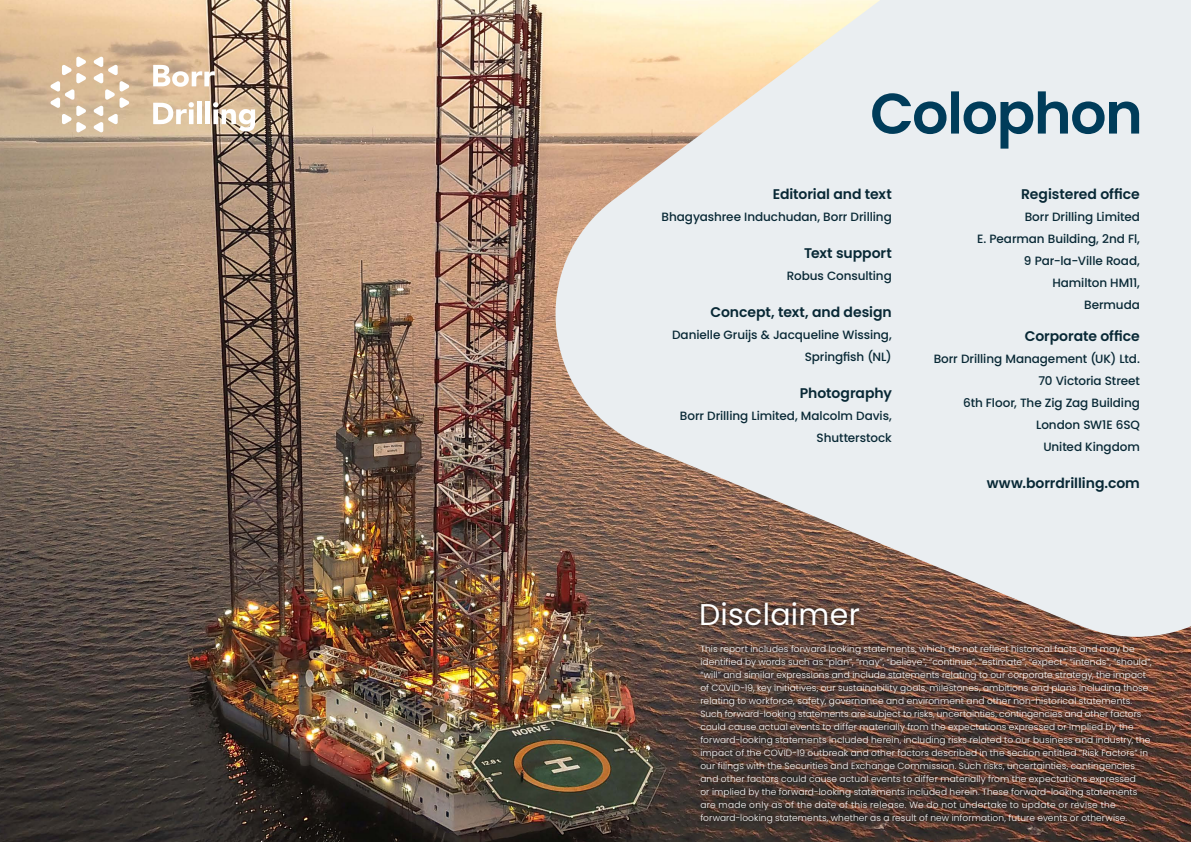
<style>
.page{position:relative;width:1191px;height:842px;background:#fff}
.page>*{position:absolute;margin:0;border:0;box-sizing:border-box;transform-origin:0 0}
.t1{font:30px "Poppins";letter-spacing:.01em;color:#fff}
.t2{font:600 14px "Poppins";letter-spacing:-.005em;color:#082835}
.t3{font:500 12px/22px "Poppins";letter-spacing:-.005em;color:#082835;text-align:right}
.t4{font:300 9px/13px "Poppins";letter-spacing:.01em;color:#fff}
</style>
<div class="page">
<img style="left:0;top:0;width:1191px;height:842px">
<svg style="left:153px;top:65px;width:62px;height:22px"></svg>
<svg style="left:153px;top:102px;width:41px;height:22px"></svg>
<div style="left:197px;top:101px;width:5px;height:23px;background:#fff"></div>
<div style="left:205px;top:101px;width:5px;height:23px;background:#fff"></div>
<svg style="left:213px;top:102px;width:42px;height:29px"></svg>
<svg style="left:50px;top:57px;width:36px;height:75px"></svg>
<svg style="left:94px;top:57px;width:35px;height:75px"></svg>
<svg style="left:550px;top:0;width:641px;height:645px;background:#d9d3cf"></svg>
<svg style="left:872px;top:91px;width:267px;height:58px;background:#a1b6c2"></svg>
<div style="left:696px;top:596px;width:168px;height:34px;background:#000;opacity:.75"></div>
<div style="left:695px;top:640px;width:461px;height:188px;background:#000;opacity:.75"></div>
<h2 class="t2" style="left:772px;top:186px;width:121px">Editorial and text</h2>
<h3 class="t3" style="left:661px;top:206px;width:232px">Bhagyashree Induchudan, Borr Drilling</h3>
<h2 class="t2" style="left:804px;top:245px;width:89px">Text support</h2>
<h3 class="t3" style="left:787px;top:265px;width:106px">Robus Consulting</h3>
<h2 class="t2" style="left:710px;top:304px;width:183px">Concept, text, and design</h2>
<h3 class="t3" style="left:672px;top:324px;width:221px">Danielle Gruijs &amp; Jacqueline Wissing,<br>Springfish (NL)</h3>
<h2 class="t2" style="left:800px;top:385px;width:93px">Photography</h2>
<h3 class="t3" style="left:680px;top:405px;width:213px">Borr Drilling Limited, Malcolm Davis,<br>Shutterstock</h3>
<h2 class="t2" style="left:1021px;top:186px;width:120px">Registered office</h2>
<h3 class="t3" style="left:977px;top:206px;width:164px">Borr Drilling Limited<br>E. Pearman Building, 2nd Fl,<br>9 Par-la-Ville Road,<br>Hamilton HM11,<br>Bermuda</h3>
<h2 class="t2" style="left:1024px;top:328px;width:117px">Corporate office</h2>
<h3 class="t3" style="left:933px;top:348px;width:208px">Borr Drilling Management (UK) Ltd.<br>70 Victoria Street<br>6th Floor, The Zig Zag Building<br>London SW1E 6SQ<br>United Kingdom</h3>
<h2 class="t2" style="left:986px;top:475px;width:155px">www.borrdrilling.com</h2>
<h1 class="t1" style="left:699px;top:597px;width:162px">Disclaimer</h1>
<p class="t4" style="left:700px;top:642px;width:453px">This report includes forward looking statements, which do not reflect historical facts and may be identified by words such as “plan”, “may”, “believe”, “continue”, “estimate”, “expect”, “intends”, “should”, “will” and similar expressions and include statements relating to our corporate strategy, the impact of COVID-19, key initiatives, our sustainability goals, milestones, ambitions and plans including those relating to workforce, safety, governance and environment and other non-historical statements.<br>Such forward-looking statements are subject to risks, uncertainties, contingencies and other factors could cause actual events to differ materially from the expectations expressed or implied by the forward-looking statements included herein, including risks related to our business and industry, the impact of the COVID-19 outbreak and other factors described in the section entitled “Risk Factors” in our filings with the Securities and Exchange Commission. Such risks, uncertainties, contingencies and other factors could cause actual events to differ materially from the expectations expressed<br>or implied by the forward-looking statements included herein. These forward-looking statements are made only as of the date of this release. We do not undertake to update or revise the forward-looking statements, whether as a result of new information, future events or otherwise.</p>
</div>
